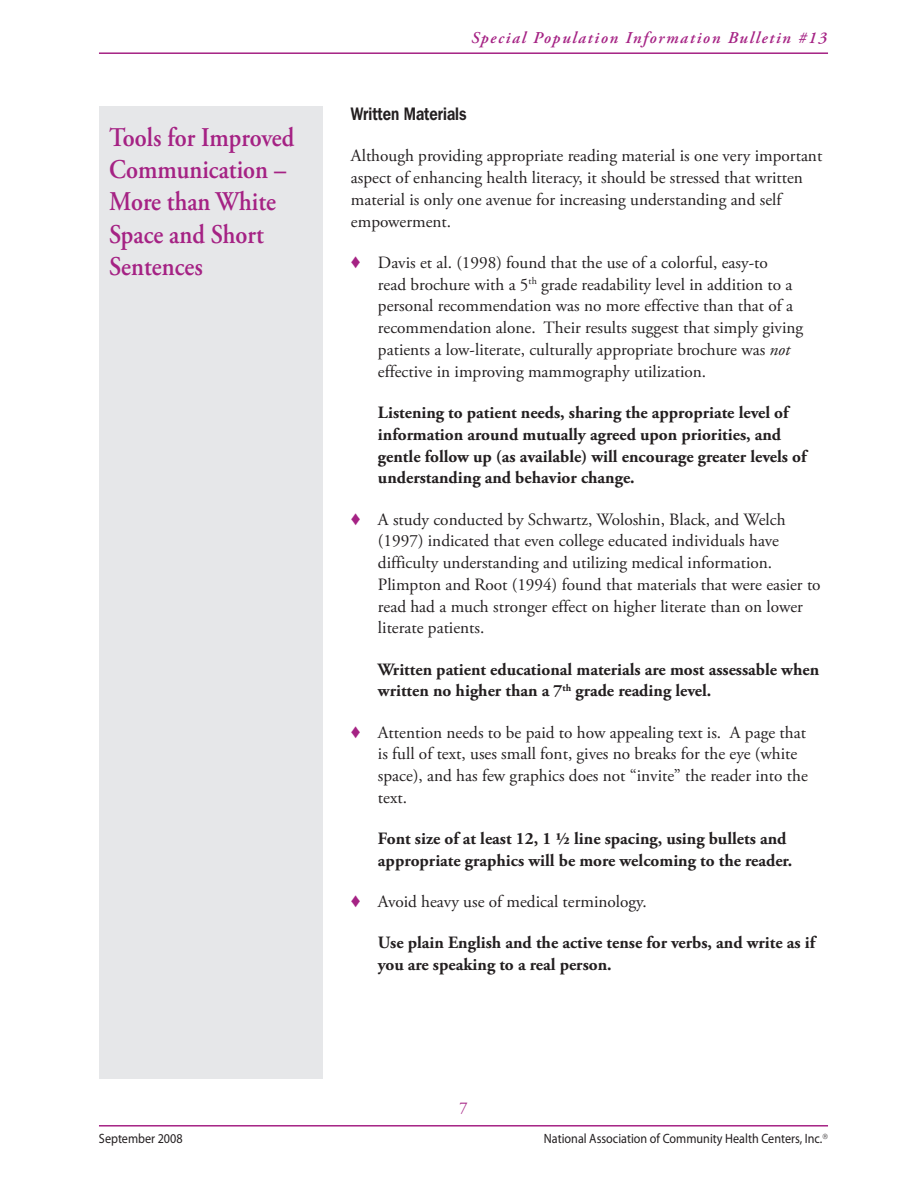
<style>
.page{position:relative;width:918px;height:1188px;background:#fff}
.page>*{position:absolute;margin:0;border:0;box-sizing:border-box;transform-origin:0 0}
.t1{font:600 27px/32.4px "Adobe Garamond Pro";color:#a52284;scale:.9 1}
.t2{font:600 18px "Franklin Gothic IT Cby BT";color:#231f20;scale:.8 1}
.t3{font:17.25px/21.8px "Adobe Garamond Pro";color:#231f20}
.t4{font:700 17.25px/21.8px "Adobe Garamond Pro";color:#231f20}
.t5{font:italic 600 16.5px "Adobe Garamond Pro";letter-spacing:.1em;color:#a52284}
.t6{font:16.5px "Adobe Garamond Pro";color:#a52284}
.t7{font:13.5px "Myriad Pro";color:#231f20;scale:.9 1}
.s1{color:#a52284}
.s2{font-style:italic}
</style>
<div class="page">
<div style="left:100px;top:106px;width:223px;height:973px;background:#e6e7e9"></div>
<hr style="left:99px;top:52px;width:729px;height:2px;background:#a52284">
<hr style="left:99px;top:1125px;width:729px;height:1px;background:#a52284">
<h1 class="t1" style="left:109px;top:121px;width:207px">Tools for Improved<br>Communication –<br>More than White<br>Space and Short<br>Sentences</h1>
<p class="t5" style="left:471px;top:29px;width:357px">Special Population Information Bulletin #13</p>
<p class="t2" style="left:351px;top:103px;width:146px">Written Materials</p>
<p class="t3" style="left:351px;top:146px;width:473px">Although providing appropriate reading material is one very important aspect of enhancing health literacy, it should be stressed that written material is only one avenue for increasing understanding and self empowerment.</p>
<p class="t3" style="left:378px;top:252px;width:427px;text-indent:-27px"><span class="s1">♦</span> Davis et al. (1998) found that the use of a colorful, easy-to<br>read brochure with a 5<sup>th</sup> grade readability level in addition to a personal recommendation was no more effective than that of a recommendation alone. Their results suggest that simply giving patients a low-literate, culturally appropriate brochure was <span class="s2">not </span>effective in improving mammography utilization.</p>
<p class="t4" style="left:378px;top:402px;width:430px">Listening to patient needs, sharing the appropriate level of information around mutually agreed upon priorities, and gentle follow up (as available) will encourage greater levels of understanding and behavior change.</p>
<p class="t3" style="left:378px;top:509px;width:444px;text-indent:-27px"><span class="s1">♦</span> A study conducted by Schwartz, Woloshin, Black, and Welch (1997) indicated that even college educated individuals have difficulty understanding and utilizing medical information.<br>Plimpton and Root (1994) found that materials that were easier to read had a much stronger effect on higher literate than on lower literate patients.</p>
<p class="t4" style="left:378px;top:658px;width:443px">Written patient educational materials are most assessable when written no higher than a 7<sup>th</sup> grade reading level.</p>
<p class="t3" style="left:378px;top:722px;width:431px;text-indent:-27px"><span class="s1">♦</span> Attention needs to be paid to how appealing text is. A page that is full of text, uses small font, gives no breaks for the eye (white space), and has few graphics does not “invite” the reader into the text.</p>
<p class="t4" style="left:378px;top:828px;width:416px">Font size of at least 12, 1 ½ line spacing, using bullets and appropriate graphics will be more welcoming to the reader.</p>
<p class="t3" style="left:351px;top:891px;width:297px"><span class="s1">♦</span> Avoid heavy use of medical terminology.</p>
<p class="t4" style="left:378px;top:932px;width:439px">Use plain English and the active tense for verbs, and write as if you are speaking to a real person.</p>
<p class="t6" style="left:459px;top:1097px;width:10px">7</p>
<p class="t7" style="left:99px;top:1130px;width:95px">September 2008</p>
<p class="t7" style="left:544px;top:1130px;width:317px">National Association of Community Health Centers, Inc.➔</p>
</div>
